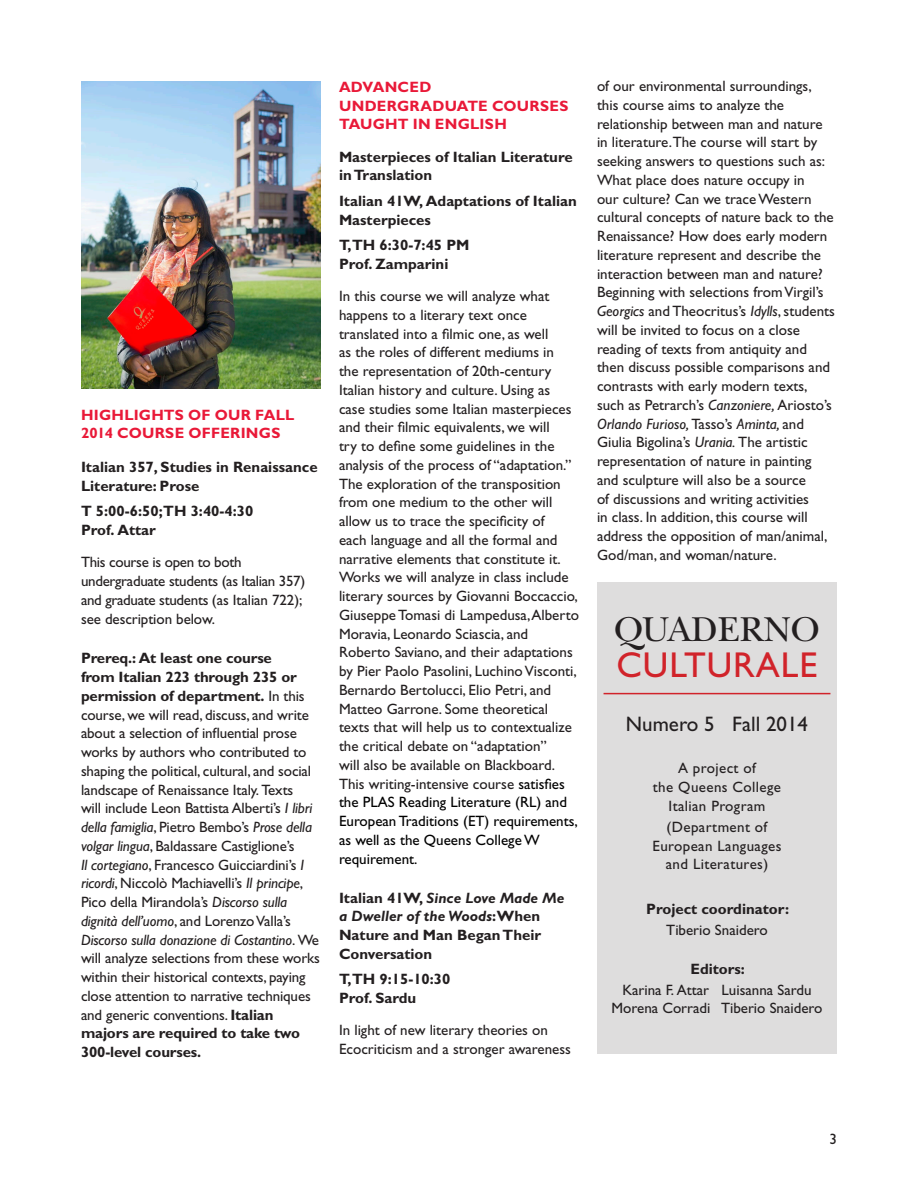
<style>
.page{position:relative;width:918px;height:1188px;background:#fff}
.page>*{position:absolute;margin:0;border:0;box-sizing:border-box;transform-origin:0 0}
.t1{font:36px/36px "Gill Sans Std";letter-spacing:.025em;color:#d1232a}
.t2{font:21px "Gill Sans Std";color:#231f20}
.Normal__Web{font:15px/18.8px "Gill Sans Std";color:#231f20}
.Normal__Web-2{font:700 15px/18.8px "Gill Sans Std";color:#231f20}
.Normal__Web-3{font:15px/18.8px "Gill Sans Std";letter-spacing:-.02em;color:#231f20}
.Normal__Web-4{font:15px/18.8px "Gill Sans Std";letter-spacing:.025em;color:#231f20;text-align:center}
.t3{font:700 15px/18.8px "Gill Sans Std";letter-spacing:.015em;color:#e91938}
.s1{font-weight:700}
.s2{font-style:italic}
.s3{color:#000}
.s4{font-family:"New Baskerville Std";color:#231f20}
</style>
<div class="page">
<div style="left:597px;top:582px;width:240px;height:472px;background:#dedddd"></div>
<hr style="left:604px;top:693px;width:226px;height:1px;background:#d1232a">
<img style="left:81px;top:81px;width:240px;height:308px">
<p class="t3" style="left:81px;top:405px;width:215px">HIGHLIGHTS OF OUR FALL<br>2014 COURSE OFFERINGS</p>
<p class="Normal__Web-2" style="left:81px;top:458px;width:238px">Italian 357, Studies in Renaissance<br>Literature: Prose</p>
<p class="Normal__Web-2" style="left:81px;top:502px;width:174px">T 5:00-6:50;TH 3:40-4:30<br>Prof. Attar</p>
<p class="Normal__Web-3" style="left:81px;top:553px;width:226px">This course is open to both undergraduate students (as Italian 357) and graduate students (as Italian 722); see description below.</p>
<p class="Normal__Web" style="left:81px;top:649px;width:240px"><span class="s1">Prereq.: At least one course<br>from Italian 223 through 235 or permission of department.</span> In this course, we will read, discuss, and write about a selection of influential prose works by authors who contributed to shaping the political, cultural, and social landscape of Renaissance Italy. Texts<br>will include Leon Battista Alberti’s <span class="s2">I libri della famiglia</span>, Pietro Bembo’s <span class="s2">Prose della volgar lingua</span>, Baldassare Castiglione’s<br><span class="s2">Il cortegiano</span>, Francesco Guicciardini’s <span class="s2">I ricordi</span>, Niccolò Machiavelli’s <span class="s2">Il principe</span>, Pico della Mirandola’s <span class="s2">Discorso sulla dignità dell’uomo</span>, and Lorenzo Valla’s <span class="s2">Discorso sulla donazione di Costantino</span>. We will analyze selections from these works within their historical contexts, paying close attention to narrative techniques and generic conventions. <span class="s1">Italian majors are required to take two 300-level courses.</span></p>
<p class="t3" style="left:339px;top:77px;width:231px">ADVANCED<br>UNDERGRADUATE COURSES<br>TAUGHT IN ENGLISH</p>
<p class="Normal__Web-2" style="left:339px;top:147px;width:235px">Masterpieces of Italian Literature in Translation</p>
<p class="Normal__Web-2" style="left:339px;top:191px;width:239px">Italian 41W, Adaptations of Italian<br>Masterpieces</p>
<p class="Normal__Web-2" style="left:339px;top:236px;width:132px">T,TH 6:30-7:45 PM</p>
<p class="Normal__Web-2" style="left:339px;top:254px;width:111px">Prof. Zamparini</p>
<p class="Normal__Web" style="left:339px;top:287px;width:241px">In this course we will analyze what happens to a literary text once translated into a filmic one, as well<br>as the roles of different mediums in<br>the representation of 20th-century Italian history and culture. Using as case studies some Italian masterpieces and their filmic equivalents, we will<br>try to define some guidelines in the analysis of the process of “adaptation.” The exploration of the transposition from one medium to the other will allow us to trace the specificity of<br>each language and all the formal and narrative elements that constitute it.<br>Works we will analyze in class include literary sources by Giovanni Boccaccio, Giuseppe Tomasi di Lampedusa, Alberto Moravia, Leonardo Sciascia, and Roberto Saviano, and their adaptations by Pier Paolo Pasolini, Luchino Visconti, Bernardo Bertolucci, Elio Petri, and Matteo Garrone. Some theoretical texts that will help us to contextualize the critical debate on “adaptation”<br>will also be available on Blackboard.<br>This writing-intensive course <span class="s3">satisfies the PLAS Reading Literature (RL) and European Traditions (ET) requirements, as well as the Queens College W requirement.</span></p>
<p class="Normal__Web-2" style="left:339px;top:888px;width:227px">Italian 41W, <span class="s2">Since Love Made Me a Dweller of the Woods</span>:When<br>Nature and Man Began Their<br>Conversation</p>
<p class="Normal__Web-2" style="left:339px;top:970px;width:113px">T,TH 9:15-10:30</p>
<p class="Normal__Web-2" style="left:339px;top:989px;width:79px">Prof. Sardu</p>
<p class="Normal__Web" style="left:339px;top:1021px;width:234px">In light of new literary theories on<br>Ecocriticism and a stronger awareness</p>
<p class="Normal__Web" style="left:597px;top:77px;width:240px">of our environmental surroundings, this course aims to analyze the relationship between man and nature in literature.The course will start by seeking answers to questions such as:<br>What place does nature occupy in<br>our culture? Can we trace Western cultural concepts of nature back to the Renaissance? How does early modern literature represent and describe the interaction between man and nature?<br>Beginning with selections from Virgil’s <span class="s2">Georgics</span> and Theocritus’s <span class="s2">Idylls</span>, students will be invited to focus on a close reading of texts from antiquity and then discuss possible comparisons and contrasts with early modern texts, such as Petrarch’s <span class="s2">Canzoniere,</span> Ariosto’s <span class="s2">Orlando Furioso,</span> Tasso’s <span class="s2">Aminta,</span> and Giulia Bigolina’s <span class="s2">Urania.</span> The artistic representation of nature in painting and sculpture will also be a source<br>of discussions and writing activities<br>in class. In addition, this course will address the opposition of man/animal, God/man, and woman/nature.</p>
<p class="t1" style="left:614px;top:611px;width:208px"><span class="s4">QUADERNO<br></span>CULTURALE</p>
<p class="t2" style="left:626px;top:712px;width:184px">Numero 5 Fall 2014</p>
<p class="Normal__Web-4" style="left:653px;top:759px;width:130px">A project of<br>the Queens College<br>Italian Program</p>
<p class="Normal__Web-4" style="left:653px;top:817px;width:130px">(Department of<br>European Languages and Literatures)</p>
<p class="Normal__Web-2" style="left:646px;top:900px;width:144px">Project coordinator:</p>
<p class="Normal__Web" style="left:666px;top:921px;width:103px">Tiberio Snaidero</p>
<p class="Normal__Web-2" style="left:690px;top:960px;width:56px">Editors:</p>
<p class="Normal__Web" style="left:612px;top:981px;width:212px;line-height:18px;text-align:center">Karina F. Attar Luisanna Sardu<br>Morena Corradi Tiberio Snaidero</p>
<p class="Normal__Web" style="left:830px;top:1130px;width:9px">3</p>
</div>
